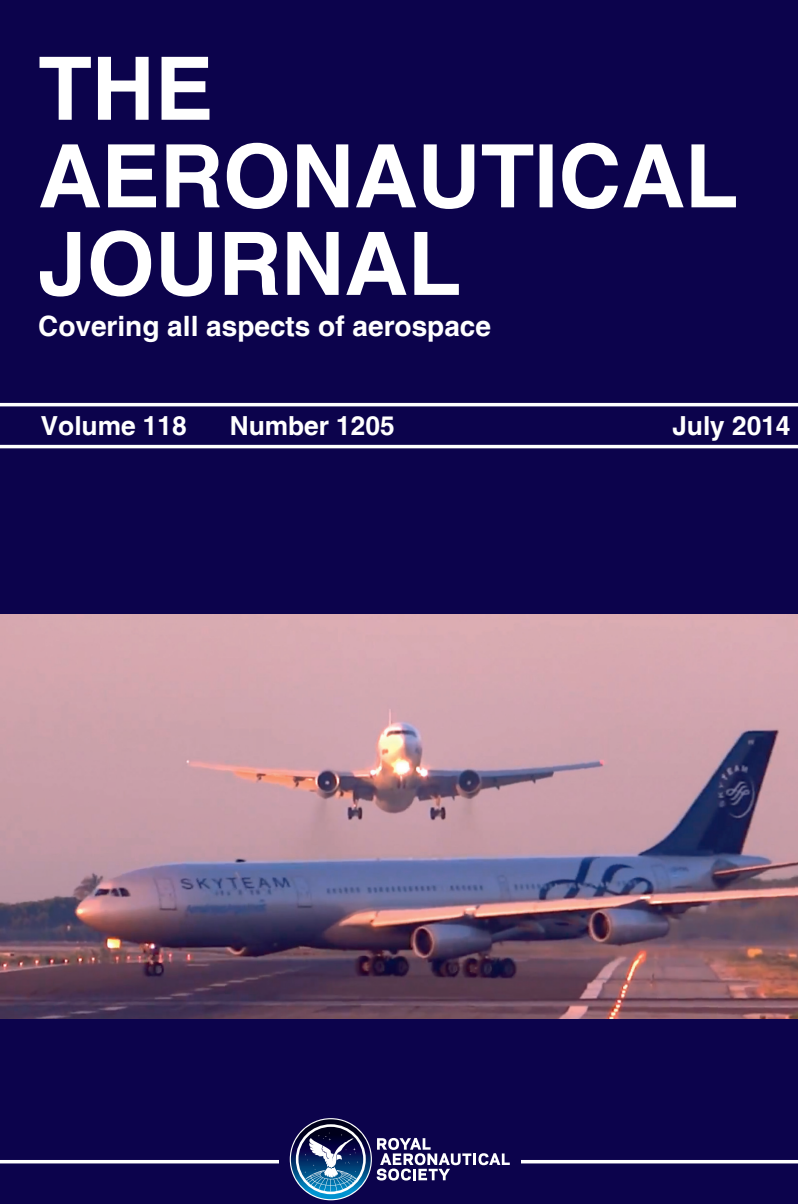
<style>
.page{position:relative;width:798px;height:1204px;background:#fff}
.page>*{position:absolute;margin:0;border:0;box-sizing:border-box;transform-origin:0 0}
.t1{font:700 87.5px/87.5px "Helvetica";color:#fff}
.t2{font:700 28px "Helvetica";color:#fff}
.t3{font:700 26.25px "Helvetica";color:#fff}
</style>
<div class="page">
<div style="left:0;top:0;width:798px;height:1203px;background:#0c034c"></div>
<svg style="left:0;top:1159px;width:798px;height:4px"></svg>
<img style="left:0;top:614px;width:798px;height:404px">
<div style="left:279px;top:1114px;width:241px;height:89px;background:#0c034c"></div>
<svg style="left:377px;top:1137px;width:133px;height:43px"></svg>
<img style="left:291px;top:1118px;width:80px;height:80px">
<hr style="left:0;top:403px;width:798px;height:3px;background:#fff">
<hr style="left:0;top:445px;width:798px;height:3px;background:#fff">
<h1 class="t1" style="left:38px;top:44px;width:701px">THE<br>AERONAUTICAL<br>JOURNAL</h1>
<p class="t2" style="left:38px;top:309px;width:454px">Covering all aspects of aerospace</p>
<p class="t3" style="left:41px;top:409px;width:147px">Volume 118</p>
<p class="t3" style="left:230px;top:409px;width:166px">Number 1205</p>
<p class="t3" style="left:672px;top:409px;width:120px">July 2014</p>
</div>
